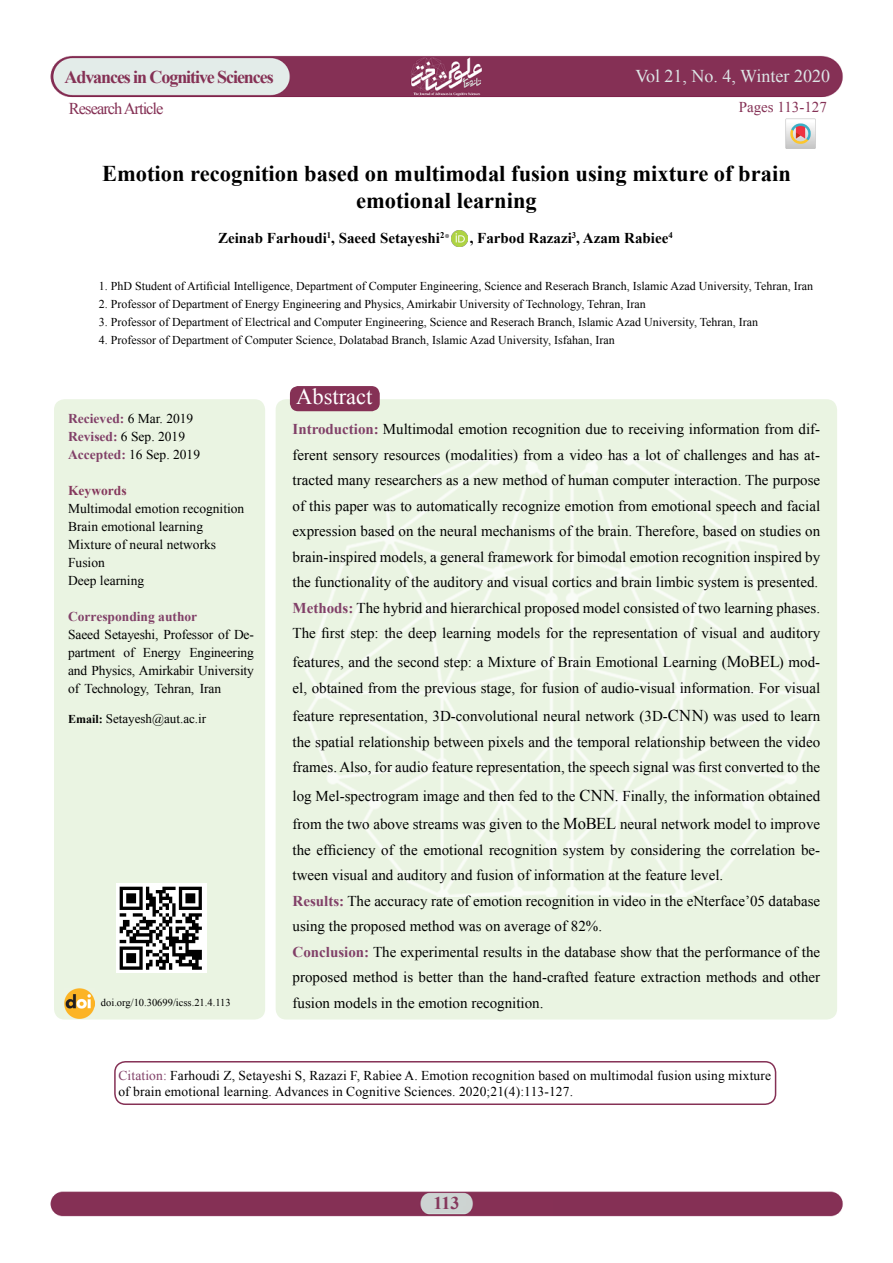
<style>
.page{position:relative;width:893px;height:1263px;background:#fff}
.page>*{position:absolute;margin:0;border:0;box-sizing:border-box;transform-origin:0 0}
.t1{font:700 22.5px/27px "Times New Roman";color:#000;text-align:center}
.t2{font:22.5px "Times New Roman";color:#fff}
.t3{font:700 18px "Times New Roman";letter-spacing:-.06em;color:#853155}
.t4{font:18px "Times New Roman";color:#dde5e6}
.t5{font:700 18px "Times New Roman";color:#85385c}
.t6{font:16.5px "Times New Roman";letter-spacing:-.06em;color:#853155}
.t7{font:15px/25.5px "Times New Roman";color:#000}
.t8{font:700 15px "Times New Roman";color:#000}
.t9{font:15px "Times New Roman";color:#853155}
.t10{font:13.5px/18px "Times New Roman";color:#000}
.t11{font:700 13.5px "Times New Roman";color:#814068}
.t12{font:700 13.5px "Times New Roman";color:#85385c}
.t13{font:13.05px "Times New Roman";color:#000}
.t14{font:12px "Times New Roman";color:#000}
.t15{font:10.5px "Times New Roman";color:#000}
.t16{font:700 8.7px "Times New Roman";color:#000}
.s1{font-family:"B Nazanin"}
.s2{font-weight:700;color:#814068}
.s3{font-weight:700;font-size:12px}
.s4{font-size:16.5px}
.s5{color:#814068}
</style>
<div class="page">
<img style="left:50px;top:55px;width:793px;height:1162px">
<div style="left:276px;top:399px;width:561px;height:620px;background:#eaf4e2;border-radius:11px"></div>
<img style="left:305px;top:457px;width:513px;height:439px">
<div style="left:54px;top:399px;width:211px;height:620px;background:#eaf4e2;border-radius:11px"></div>
<img style="left:116px;top:883px;width:90px;height:89px">
<div style="left:291px;top:387px;width:88px;height:23px;background:#853155;border-radius:8px"></div>
<div style="left:290px;top:386px;width:90px;height:25px;border:2px solid #853155;border-radius:8px"></div>
<img style="left:784px;top:118px;width:32px;height:31px">
<img style="left:64px;top:989px;width:30px;height:29px">
<img style="left:452px;top:230px;width:16px;height:16px">
<div style="left:114px;top:1061px;width:662px;height:44px;border:2px solid #853155;border-radius:11px"></div>
<p class="t3" style="left:65px;top:64px;width:211px">Advances in Cognitive Sciences</p>
<p class="t6" style="left:69px;top:96px;width:96px">ResearchArticle</p>
<p class="t4" style="left:635px;top:63px;width:196px">Vol 21, No. 4, Winter 2020</p>
<p class="t9" style="left:739px;top:97px;width:90px">Pages 113-127</p>
<h1 class="t1" style="left:102px;top:159px;width:690px">Emotion recognition based on multimodal fusion using mixture of brain emotional learning</h1>
<p class="t8" style="left:218px;top:227px;width:223px">Zeinab Farhoudi , Saeed Setayeshi</p>
<p class="t16" style="left:572px;top:229px;width:6px">3</p>
<p class="t16" style="left:327px;top:229px;width:6px">1</p>
<p class="t16" style="left:440px;top:229px;width:11px">2<span class="s1">*</span></p>
<p class="t16" style="left:668px;top:229px;width:6px">4</p>
<p class="t8" style="left:470px;top:227px;width:200px">, Farbod Razazi , Azam Rabiee</p>
<p class="t14" style="left:99px;top:278px;width:715px">1. PhD Student of Artificial Intelligence, Department of Computer Engineering, Science and Reserach Branch, Islamic Azad University, Tehran, Iran</p>
<p class="t14" style="left:99px;top:296px;width:548px">2. Professor of Department of Energy Engineering and Physics, Amirkabir University of Technology, Tehran, Iran</p>
<p class="t14" style="left:99px;top:314px;width:661px">3. Professor of Department of Electrical and Computer Engineering, Science and Reserach Branch, Islamic Azad University, Tehran, Iran</p>
<p class="t14" style="left:99px;top:332px;width:517px">4. Professor of Department of Computer Science, Dolatabad Branch, Islamic Azad University, Isfahan, Iran</p>
<p class="t10" style="left:68px;top:409px;width:133px"><span class="s2">Recieved</span> 6<span class="s2">:</span> Mar. 2019<br><span class="s2">Revised</span> 6<span class="s2">:</span> Sep. 2019<br><span class="s2">Accepted:</span> 16 Sep. 2019</p>
<p class="t12" style="left:68px;top:480px;width:60px">Keywords</p>
<p class="t10" style="left:68px;top:499px;width:178px">Multimodal emotion recognition<br>Brain emotional learning<br>Mixture of neural networks<br>Fusion<br>Deep learning</p>
<p class="t11" style="left:68px;top:606px;width:131px">Corresponding author</p>
<p class="t10" style="left:189px;top:643px;width:66px">Engineering</p>
<p class="t10" style="left:68px;top:625px;width:187px">Saeed Setayeshi, Professor of De-</p>
<p class="t10" style="left:68px;top:661px;width:187px">and Physics, Amirkabir University of Technology, Tehran, Iran</p>
<p class="t13" style="left:68px;top:709px;width:140px"><span class="s3">Email:</span> Setayesh@aut.ac i r.</p>
<p class="t10" style="left:123px;top:643px;width:13px">of</p>
<p class="t10" style="left:143px;top:643px;width:40px">Energy</p>
<p class="t10" style="left:68px;top:643px;width:49px">partment</p>
<p class="t15" style="left:101px;top:995px;width:131px">doi.org/10.30699/icss.21.4.113</p>
<h1 class="t2" style="left:296px;top:380px;width:78px">Abstract</h1>
<p class="t7" style="left:293px;top:416px;width:529px"><span class="s2">Introduction:</span> Multimodal emotion recognition due to receiving information from dif-</p>
<p class="t7" style="left:293px;top:442px;width:529px">ferent sensory resources (modalities) from a video has a lot of challenges and has at-</p>
<p class="t7" style="left:293px;top:467px;width:529px">tracted many researchers as a new method of human computer interaction. The purpose</p>
<p class="t7" style="left:293px;top:493px;width:529px">of this paper was to automatically recognize emotion from emotional speech and facial expression based on the neural mechanisms of the brain. Therefore, based on studies on brain-inspired models a, general framework for bimodal emotion recognition inspired by the functionality of the auditory and visual cortics and brain limbic system is presented.<br><span class="s2">Methods:</span> The hybrid and hierarchical proposed model consisted of two learning phases.<br>The first step: the deep learning models for the representation of visual and auditory</p>
<p class="t7" style="left:293px;top:649px;width:529px">features, and the second step a: Mixture of Brain Emotional Learning (<span class="s4">MoBEL</span>) mod-</p>
<p class="t7" style="left:293px;top:703px;width:529px;text-align:justify">feature representation D3, -convolutional neural network ( D3 -<span class="s4">CNN</span>) was used to learn the spatial relationship between pixels and the temporal relationship between the video frames.Also, for audio feature representation, the speech signal was first converted to the</p>
<p class="t7" style="left:293px;top:781px;width:529px;line-height:28.5px">log Mel-spectrogram image and then fed to the <span class="s4">CNN</span>. Finally, the information obtained from the two above streams was given to the <span class="s4">MoBEL</span> neural network model to improve</p>
<p class="t7" style="left:293px;top:862px;width:432px">tween visual and auditory and fusion of information at the feature level.</p>
<p class="t7" style="left:293px;top:674px;width:529px">el, obtained from the previous stage, for fusion of audio-visual information. For visual</p>
<p class="t7" style="left:293px;top:836px;width:529px">the efficiency of the emotional recognition system by considering the correlation be-</p>
<p class="t7" style="left:293px;top:887px;width:529px"><span class="s2">Results:</span> The accuracy rate of emotion recognition in video in the eNterface’05 database using the proposed method was on average of 82%.<br><span class="s2">Conclusion:</span> The experimental results in the database show that the performance of the proposed method is better than the hand-crafted feature extraction methods and other fusion models in the emotion recognition.</p>
<p class="t10" style="left:118px;top:1066px;width:654px;line-height:16.2px"><span class="s5">Citation:</span> Farhoudi Z, Setayeshi ,S Razazi ,F Rabiee A. Emotion recognition based on multimodal fusion using mixture of brain emotional learning. Advances in Cognitive Sciences. 2020;21 (4) :113-127.</p>
<p class="t5" style="left:433px;top:1190px;width:28px">113</p>
</div>
